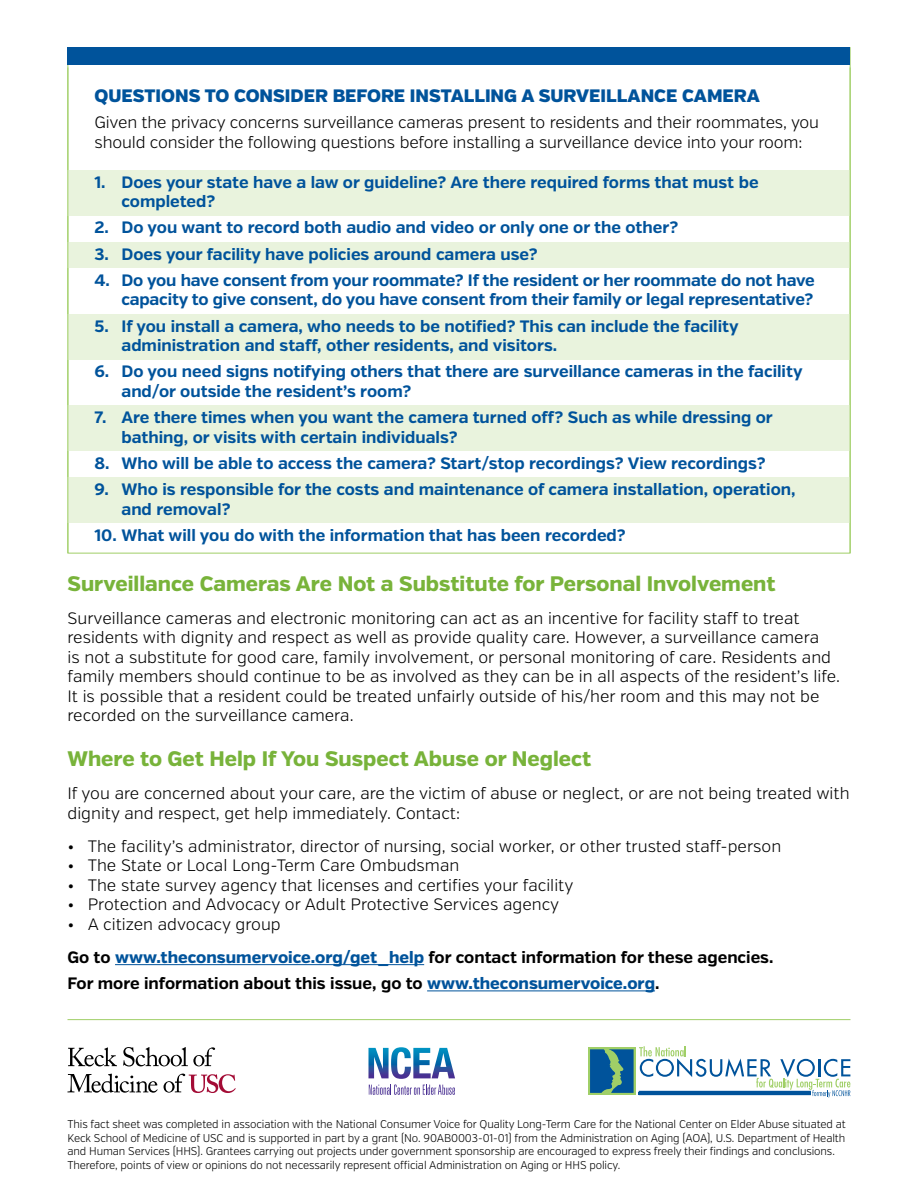
<style>
.page{position:relative;width:918px;height:1188px;background:#fff}
.page>*{position:absolute;margin:0;border:0;box-sizing:border-box;transform-origin:0 0}
.t1{font:800 21px "Verb";color:#78b33a}
.t2{font:900 18px "Verb";color:#00539b}
.body{font:300 16.5px/19.5px "Verb";color:#000}
.t3{font:700 16.5px/19.5px "Verb";color:#00539b}
.body-2{font:700 16.5px "Verb";color:#000}
.body-3{font:300 11.25px/13.5px "Verb";letter-spacing:-.01em;color:#000;scale:.96 1}
.s1{font-weight:800;color:#00539b}
</style>
<div class="page">
<div style="left:68px;top:47px;width:782px;height:18px;background:#00539b"></div>
<hr style="left:68px;top:1019px;width:782px;height:1px;background:#a0cf67">
<hr style="left:115px;top:964px;width:309px;height:1px;background:#00539b">
<hr style="left:427px;top:990px;width:228px;height:1px;background:#00539b">
<div style="left:68px;top:170px;width:782px;height:45px;background:#e9f3dd"></div>
<div style="left:68px;top:242px;width:782px;height:26px;background:#e9f3dd"></div>
<div style="left:68px;top:314px;width:782px;height:45px;background:#e9f3dd"></div>
<div style="left:68px;top:406px;width:782px;height:45px;background:#e9f3dd"></div>
<div style="left:68px;top:478px;width:782px;height:45px;background:#e9f3dd"></div>
<svg style="left:68px;top:1047px;width:49px;height:19px"></svg>
<svg style="left:164px;top:1074px;width:72px;height:19px"></svg>
<svg style="left:123px;top:1047px;width:92px;height:19px"></svg>
<svg style="left:68px;top:1074px;width:90px;height:19px"></svg>
<hr style="left:68px;top:67px;width:1px;height:486px;background:#a0cf67">
<hr style="left:850px;top:67px;width:1px;height:486px;background:#a0cf67">
<svg style="left:368px;top:1047px;width:87px;height:48px"></svg>
<div style="left:588px;top:1047px;width:48px;height:48px;background:#a0cf67"></div>
<svg style="left:590px;top:1046px;width:260px;height:52px"></svg>
<hr style="left:639px;top:1093px;width:172px;height:2px;background:#00539b">
<h2 class="t2" style="left:94px;top:85px;width:667px">QUESTIONS TO CONSIDER BEFORE INSTALLING A SURVEILLANCE CAMERA</h2>
<p class="body" style="left:94px;top:113px;width:726px">Given the privacy concerns surveillance cameras present to residents and their roommates, you should consider the following questions before installing a surveillance device into your room:</p>
<p class="t3" style="left:122px;top:172px;width:639px;text-indent:-27px">1. Does your state have a law or guideline? Are there required forms that must be completed?</p>
<p class="t3" style="left:94px;top:218px;width:585px">2. Do you want to record both audio and video or only one or the other?</p>
<p class="t3" style="left:94px;top:244px;width:445px">3. Does your facility have policies around camera use?</p>
<p class="t3" style="left:94px;top:271px;width:722px;text-align:right">4. Do you have consent from your roommate? If the resident or her roommate do not have capacity to give consent, do you have consent from their family or legal representative?</p>
<p class="t3" style="left:122px;top:316px;width:619px;text-indent:-27px">5. If you install a camera, who needs to be notified? This can include the facility administration and staff, other residents, and visitors.</p>
<p class="t3" style="left:122px;top:362px;width:683px;text-indent:-27px">6. Do you need signs notifying others that there are surveillance cameras in the facility and/or outside the resident’s room?</p>
<p class="t3" style="left:122px;top:408px;width:653px;text-indent:-27px">7. Are there times when you want the camera turned off? Such as while dressing or bathing, or visits with certain individuals?</p>
<p class="t3" style="left:94px;top:454px;width:673px">8. Who will be able to access the camera? Start/stop recordings? View recordings?</p>
<p class="t3" style="left:122px;top:480px;width:676px;text-indent:-27px">9. Who is responsible for the costs and maintenance of camera installation, operation, and removal?</p>
<p class="t3" style="left:94px;top:526px;width:533px">10. What will you do with the information that has been recorded?</p>
<h2 class="t1" style="left:68px;top:570px;width:710px">Surveillance Cameras Are Not a Substitute for Personal Involvement</h2>
<p class="body" style="left:68px;top:608px;width:774px">Surveillance cameras and electronic monitoring can act as an incentive for facility staff to treat residents with dignity and respect as well as provide quality care. However, a surveillance camera<br>is not a substitute for good care, family involvement, or personal monitoring of care. Residents and family members should continue to be as involved as they can be in all aspects of the resident’s life.<br>It is possible that a resident could be treated unfairly outside of his/her room and this may not be recorded on the surveillance camera.</p>
<h2 class="t1" style="left:68px;top:746px;width:525px">Where to Get Help If You Suspect Abuse or Neglect</h2>
<p class="body" style="left:68px;top:784px;width:784px">If you are concerned about your care, are the victim of abuse or neglect, or are not being treated with dignity and respect, get help immediately. Contact:</p>
<p class="body" style="left:68px;top:837px;width:715px">• The facility’s administrator, director of nursing, social worker, or other trusted staff-person</p>
<p class="body" style="left:68px;top:856px;width:393px">• The State or Local Long-Term Care Ombudsman</p>
<p class="body" style="left:68px;top:876px;width:507px">• The state survey agency that licenses and certifies your facility</p>
<p class="body" style="left:68px;top:895px;width:493px">• Protection and Advocacy or Adult Protective Services agency</p>
<p class="body" style="left:68px;top:915px;width:215px">• A citizen advocacy group</p>
<p class="body-2" style="left:68px;top:947px;width:707px">Go to <span class="s1">www.theconsumervoice.org/get_help</span> for contact information for these agencies.</p>
<p class="body-2" style="left:68px;top:973px;width:593px">For more information about this issue, go to <span class="s1">www.theconsumervoice.org</span>.</p>
<p class="body-3" style="left:68px;top:1118px;width:812px">This fact sheet was completed in association with the National Consumer Voice for Quality Long-Term Care for the National Center on Elder Abuse situated at Keck School of Medicine of USC and is supported in part by a grant (No. 90AB0003-01-01) from the Administration on Aging (AOA), U.S. Department of Health and Human Services (HHS). Grantees carrying out projects under government sponsorship are encouraged to express freely their findings and conclusions.<br>Therefore, points of view or opinions do not necessarily represent official Administration on Aging or HHS policy.</p>
</div>
